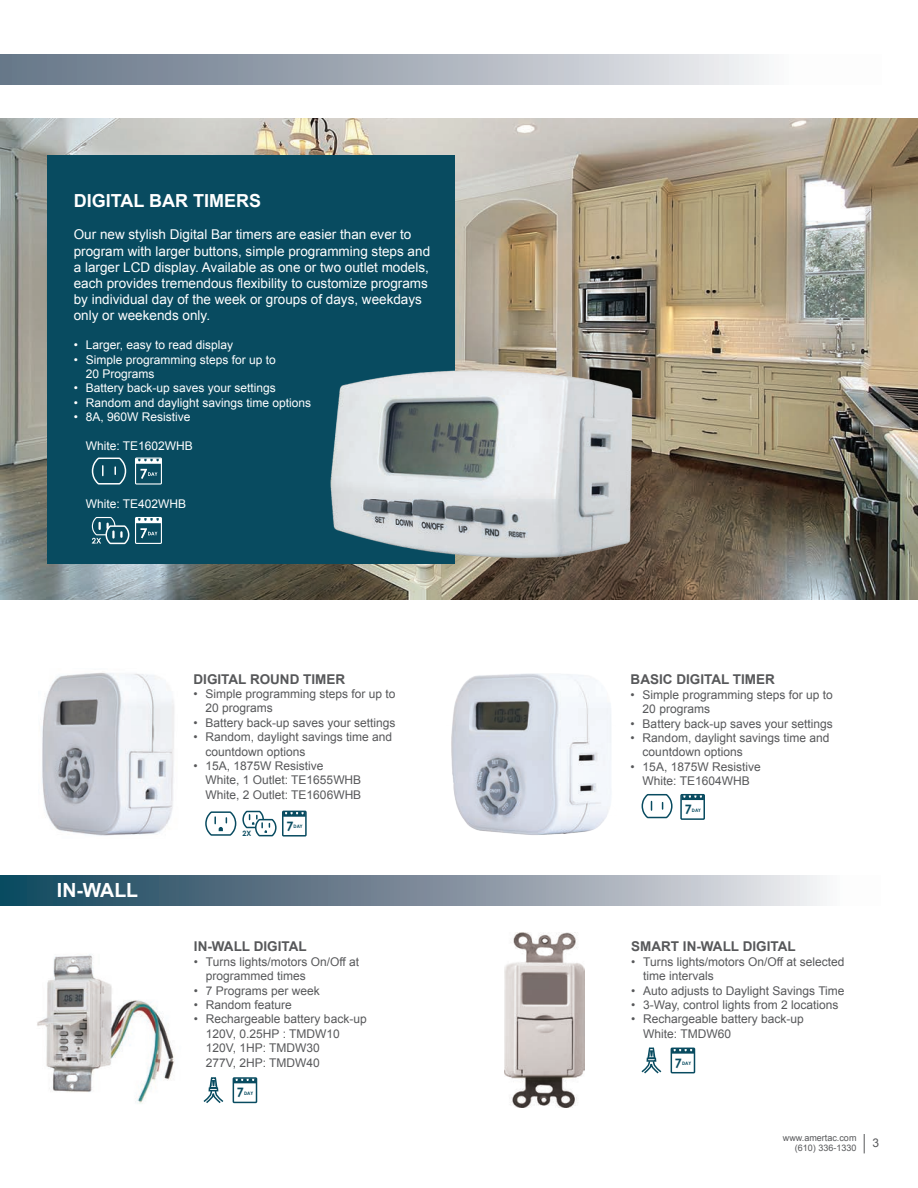
<style>
.page{position:relative;width:918px;height:1188px;background:#fff}
.page>*{position:absolute;margin:0;border:0;box-sizing:border-box;transform-origin:0 0}
.t1{font:700 19.5px "Arial";color:#fff}
.t2{font:700 18px "Arial";color:#fff}
.t3{font:13.5px/16.2px "Arial";color:#fff}
.t4{font:700 13.5px "Arial";color:#57585a}
.t5{font:700 13.05px "Century Gothic";color:#084b60;scale:.95 1}
.t6{font:12px/14.4px "Arial";color:#57585a}
.t7{font:12px/14.4px "Arial";color:#fff}
.t8{font:9px/10.8px "Arial";color:#57585a;text-align:right}
.t9{font:700 7.35px "Century Gothic";color:#084b60;scale:.96 1}
.t10{font:700 4.65px "Century Gothic";color:#084b60;scale:.95 1}
</style>
<div class="page">
<img style="left:0;top:119px;width:918px;height:481px">
<div style="left:48px;top:155px;width:407px;height:408px;background:#084b60"></div>
<div style="left:0;top:54px;width:882px;height:30px;background:linear-gradient(to right,#607083,#fff)"></div>
<img style="left:451px;top:673px;width:160px;height:162px">
<img style="left:42px;top:673px;width:132px;height:163px">
<img style="left:330px;top:359px;width:312px;height:203px">
<svg style="left:641px;top:794px;width:32px;height:25px"></svg>
<svg style="left:91px;top:457px;width:36px;height:28px"></svg>
<svg style="left:680px;top:794px;width:25px;height:26px"></svg>
<svg style="left:135px;top:457px;width:27px;height:28px"></svg>
<svg style="left:91px;top:517px;width:71px;height:28px"></svg>
<svg style="left:205px;top:810px;width:102px;height:27px"></svg>
<svg style="left:864px;top:1134px;width:1px;height:19px"></svg>
<svg style="left:0;top:875px;width:823px;height:30px;background:#7c909e"></svg>
<img style="left:37px;top:954px;width:137px;height:150px">
<svg style="left:203px;top:1077px;width:21px;height:26px"></svg>
<svg style="left:232px;top:1077px;width:26px;height:27px"></svg>
<img style="left:504px;top:932px;width:81px;height:175px">
<svg style="left:641px;top:1047px;width:21px;height:27px"></svg>
<svg style="left:670px;top:1047px;width:26px;height:27px"></svg>
<h2 class="t2" style="left:74px;top:189px;width:189px">DIGITAL BAR TIMERS</h2>
<p class="t3" style="left:74px;top:227px;width:358px">Our new stylish Digital Bar timers are easier than ever to program with larger buttons, simple programming steps and a larger LCD display. Available as one or two outlet models, each provides tremendous flexibility to customize programs by individual day of the week or groups of days, weekdays only or weekends only.</p>
<p class="t7" style="left:74px;top:338px;width:161px">• Larger, easy to read display</p>
<p class="t7" style="left:86px;top:352px;width:192px;text-indent:-12px">• Simple programming steps for up to<br>20 Programs</p>
<p class="t7" style="left:74px;top:381px;width:204px">• Battery back-up saves your settings</p>
<p class="t7" style="left:74px;top:395px;width:239px">• Random and daylight savings time options</p>
<p class="t7" style="left:74px;top:410px;width:118px">• 8A, 960W Resistive</p>
<p class="t7" style="left:86px;top:439px;width:109px">White: TE1602WHB</p>
<p class="t7" style="left:86px;top:496px;width:102px">White: TE402WHB</p>
<h1 class="t1" style="left:57px;top:877px;width:83px">IN-WALL</h1>
<p class="t4" style="left:194px;top:670px;width:153px">DIGITAL ROUND TIMER</p>
<p class="t6" style="left:206px;top:687px;width:192px;text-indent:-12px">• Simple programming steps for up to<br>20 programs</p>
<p class="t6" style="left:194px;top:716px;width:204px">• Battery back-up saves your settings</p>
<p class="t6" style="left:206px;top:730px;width:188px;text-indent:-12px">• Random, daylight savings time and countdown options</p>
<p class="t6" style="left:206px;top:759px;width:157px;text-indent:-12px">• 15A, 1875W Resistive<br>White, 1 Outlet: TE1655WHB<br>White, 2 Outlet: TE1606WHB</p>
<p class="t5" style="left:286px;top:816px;width:9px">7</p>
<p class="t10" style="left:294px;top:823px;width:11px">DAY</p>
<p class="t9" style="left:243px;top:828px;width:11px">2X</p>
<p class="t4" style="left:194px;top:938px;width:114px">IN-WALL DIGITAL</p>
<p class="t6" style="left:206px;top:955px;width:155px;text-indent:-12px">• Turns lights/motors On/Off at programmed times</p>
<p class="t6" style="left:194px;top:983px;width:128px">• 7 Programs per week</p>
<p class="t6" style="left:194px;top:998px;width:100px">• Random feature</p>
<p class="t6" style="left:206px;top:1012px;width:162px;text-indent:-12px">• Rechargeable battery back-up<br>120V, 0.25HP : TMDW10<br>120V, 1HP: TMDW30<br>277V, 2HP: TMDW40</p>
<p class="t5" style="left:237px;top:1083px;width:9px">7</p>
<p class="t10" style="left:244px;top:1090px;width:11px">DAY</p>
<p class="t4" style="left:631px;top:671px;width:146px">BASIC DIGITAL TIMER</p>
<p class="t6" style="left:643px;top:687px;width:192px;text-indent:-12px">• Simple programming steps for up to<br>20 programs</p>
<p class="t6" style="left:631px;top:716px;width:204px">• Battery back-up saves your settings</p>
<p class="t6" style="left:643px;top:731px;width:188px;text-indent:-12px">• Random, daylight savings time and countdown options</p>
<p class="t6" style="left:631px;top:759px;width:132px;text-align:center">• 15A, 1875W Resistive<br>White: TE1604WHB</p>
<p class="t5" style="left:685px;top:800px;width:9px">7</p>
<p class="t10" style="left:692px;top:806px;width:11px">DAY</p>
<p class="t4" style="left:631px;top:938px;width:166px">SMART IN-WALL DIGITAL</p>
<p class="t6" style="left:643px;top:955px;width:203px;text-indent:-12px">• Turns lights/motors On/Off at selected time intervals</p>
<p class="t6" style="left:631px;top:983px;width:215px">• Auto adjusts to Daylight Savings Time</p>
<p class="t6" style="left:631px;top:998px;width:209px">• 3-Way, control lights from 2 locations</p>
<p class="t6" style="left:643px;top:1012px;width:162px;text-indent:-12px">• Rechargeable battery back-up<br>White: TMDW60</p>
<p class="t5" style="left:675px;top:1053px;width:9px">7</p>
<p class="t10" style="left:682px;top:1060px;width:11px">DAY</p>
<p class="t8" style="left:783px;top:1132px;width:75px">www.amertac.com (610) 336-1330</p>
<p class="t6" style="left:873px;top:1136px;width:8px">3</p>
</div>
